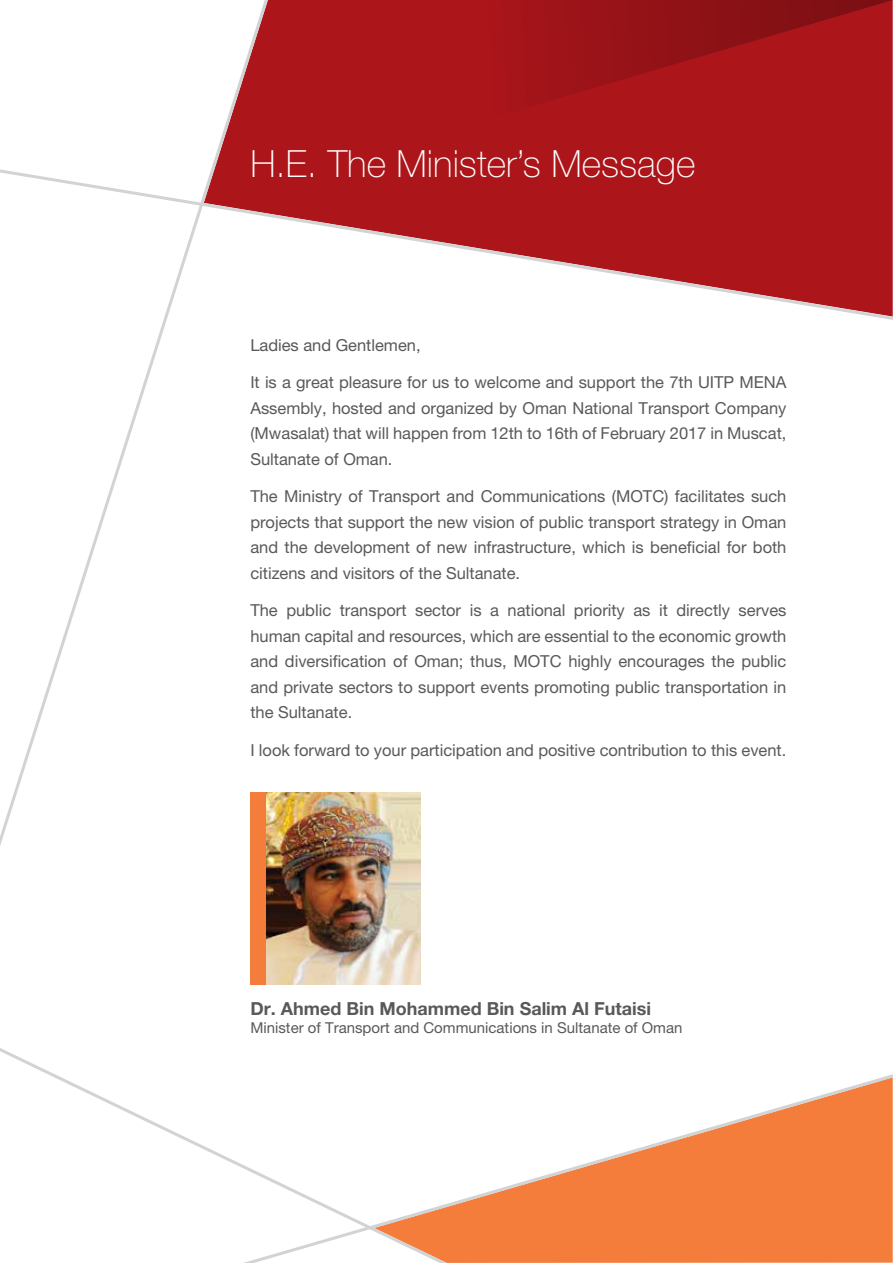
<style>
.page{position:relative;width:893px;height:1263px;background:#fff}
.page>*{position:absolute;margin:0;border:0;box-sizing:border-box;transform-origin:0 0}
.t1{font:100 37.5px "Helvetica Neue LT Pro";color:#fff}
.t2{font:700 18px "Helvetica Neue LT Pro";color:#58595b}
.t3{font:16.5px/25.5px "Helvetica Neue LT Pro";color:#58595b;text-align:justify}
.t4{font:15px "Helvetica Neue LT Pro";color:#58595b}
</style>
<div class="page">
<img style="left:266px;top:792px;width:155px;height:193px">
<div style="left:250px;top:792px;width:16px;height:193px;background:#f47d3b"></div>
<svg style="left:268px;top:203px;width:625px;height:117px;fill:#ac161b"></svg>
<svg style="left:0;top:169px;width:268px;height:677px"></svg>
<svg style="left:0;top:1048px;width:243px;height:120px"></svg>
<svg style="left:243px;top:1074px;width:650px;height:189px"></svg>
<svg style="left:204px;top:0;width:689px;height:203px;background:#ac2024"></svg>
<h1 class="t1" style="left:250px;top:143px;width:447px">H.E. The Minister’s Message</h1>
<p class="t3" style="left:250px;top:332px;width:172px">Ladies and Gentlemen,</p>
<p class="t3" style="left:250px;top:369px;width:538px">It is a great pleasure for us to welcome and support the 7th UITP MENA Assembly, hosted and organized by Oman National Transport Company (Mwasalat) that will happen from 12th to 16th of February 2017 in Muscat, Sultanate of Oman.</p>
<p class="t3" style="left:250px;top:483px;width:538px">The Ministry of Transport and Communications (MOTC) facilitates such projects that support the new vision of public transport strategy in Oman and the development of new infrastructure, which is beneficial for both citizens and visitors of the Sultanate.</p>
<p class="t3" style="left:250px;top:597px;width:538px">The public transport sector is a national priority as it directly serves human capital and resources, which are essential to the economic growth and diversification of Oman; thus, MOTC highly encourages the public and private sectors to support events promoting public transportation in the Sultanate.</p>
<p class="t3" style="left:250px;top:737px;width:537px">I look forward to your participation and positive contribution to this event.</p>
<p class="t2" style="left:250px;top:997px;width:402px">Dr. Ahmed Bin Mohammed Bin Salim Al Futaisi</p>
<p class="t4" style="left:250px;top:1018px;width:434px">Minister of Transport and Communications in Sultanate of Oman</p>
</div>
